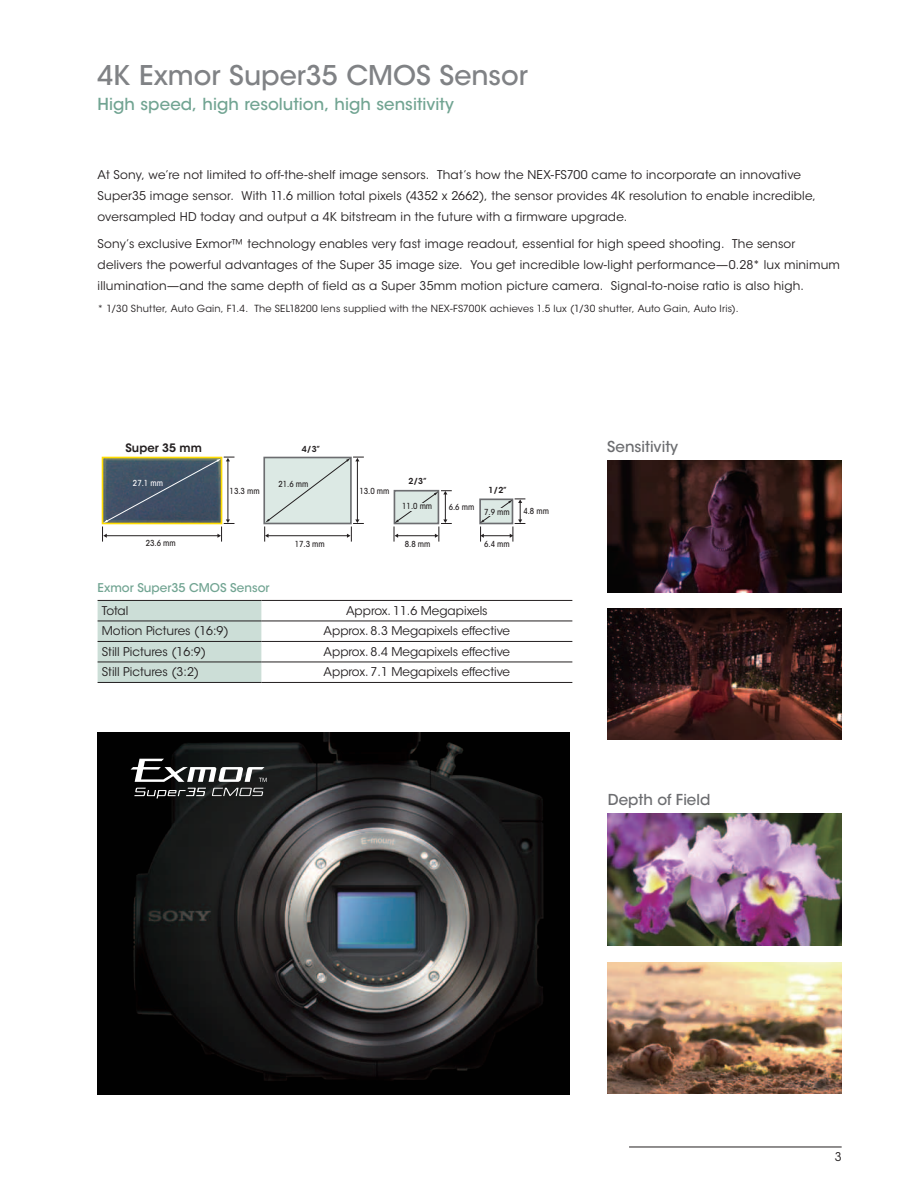
<style>
.page{position:relative;width:918px;height:1188px;background:#fff}
.page>*{position:absolute;margin:0;border:0;box-sizing:border-box;transform-origin:0 0}
.t1{font:500 27px "ITC Avant Garde Std";color:#808285}
.t2{font:500 16.5px "ITC Avant Garde Std";letter-spacing:.005em;color:#71a492}
.t3{font:500 15px "ITC Avant Garde Std";color:#6c6d70}
.t4{font:12px/21px "ITC Avant Garde Std";letter-spacing:.015em;color:#231f20}
.t5{font:500 12px "ITC Avant Garde Std";color:#71a492}
.t6{font:600 11.55px "ITC Avant Garde Std";color:#231f20}
.t7{font:9.75px "ITC Avant Garde Std";letter-spacing:.02em;color:#231f20}
.t8{font:500 condensed 8.25px "ITC Avant Garde Std";color:#231f20}
.t9{font:600 8.25px "ITC Avant Garde Std";color:#231f20}
.t10{font:500 condensed 8.25px "ITC Avant Garde Std";color:#fff}
</style>
<div class="page">
<hr style="left:629px;top:1147px;width:213px;height:1px;background:#231f20">
<img style="left:98px;top:733px;width:472px;height:361px">
<svg style="left:131px;top:759px;width:136px;height:23px"></svg>
<svg style="left:212px;top:788px;width:51px;height:8px"></svg>
<svg style="left:134px;top:788px;width:72px;height:10px"></svg>
<img style="left:608px;top:814px;width:234px;height:132px">
<img style="left:608px;top:461px;width:234px;height:131px">
<img style="left:608px;top:962px;width:234px;height:132px">
<img style="left:608px;top:608px;width:234px;height:132px">
<div style="left:479px;top:499px;width:34px;height:25px;border:2px solid #6c6d70"></div>
<svg style="left:102px;top:457px;width:132px;height:85px"></svg>
<svg style="left:264px;top:457px;width:100px;height:85px"></svg>
<svg style="left:394px;top:490px;width:58px;height:52px"></svg>
<svg style="left:480px;top:499px;width:45px;height:43px"></svg>
<div style="left:409px;top:503px;width:19px;height:7px;background:#dce9e4"></div>
<div style="left:490px;top:508px;width:14px;height:8px;background:#dce9e4"></div>
<div style="left:98px;top:601px;width:163px;height:81px;background:#ccded7"></div>
<hr style="left:98px;top:600px;width:163px;height:1px;background:#231f20">
<hr style="left:261px;top:600px;width:311px;height:1px;background:#231f20">
<hr style="left:98px;top:621px;width:163px;height:1px;background:#231f20">
<hr style="left:261px;top:621px;width:311px;height:1px;background:#231f20">
<hr style="left:98px;top:641px;width:163px;height:1px;background:#231f20">
<hr style="left:261px;top:641px;width:311px;height:1px;background:#231f20">
<hr style="left:98px;top:662px;width:163px;height:1px;background:#231f20">
<hr style="left:261px;top:662px;width:311px;height:1px;background:#231f20">
<hr style="left:98px;top:682px;width:163px;height:1px;background:#231f20">
<hr style="left:261px;top:682px;width:311px;height:1px;background:#231f20">
<h1 class="t1" style="left:98px;top:58px;width:432px">4K Exmor Super35 CMOS Sensor</h1>
<h2 class="t2" style="left:98px;top:94px;width:358px">High speed, high resolution, high sensitivity</h2>
<p class="t4" style="left:98px;top:164px;width:720px">At Sony, we’re not limited to off-the-shelf image sensors. That’s how the NEX-FS700 came to incorporate an innovative<br>Super35 image sensor. With 11.6 million total pixels (4352 x 2662), the sensor provides 4K resolution to enable incredible, oversampled HD today and output a 4K bitstream in the future with a firmware upgrade.</p>
<p class="t4" style="left:98px;top:233px;width:744px">Sony’s exclusive Exmor™ technology enables very fast image readout, essential for high speed shooting. The sensor delivers the powerful advantages of the Super 35 image size. You get incredible low-light performance—0.28* lux minimum illumination—and the same depth of field as a Super 35mm motion picture camera. Signal-to-noise ratio is also high.</p>
<p class="t7" style="left:98px;top:303px;width:642px">* 1/30 Shutter, Auto Gain, F1.4. The SEL18200 lens supplied with the NEX-FS700K achieves 1.5 lux (1/30 shutter, Auto Gain, Auto Iris).</p>
<p class="t6" style="left:126px;top:440px;width:78px">Super 35 mm</p>
<p class="t9" style="left:302px;top:444px;width:20px">4/3”</p>
<p class="t3" style="left:607px;top:437px;width:72px">Sensitivity</p>
<p class="t9" style="left:409px;top:476px;width:20px">2/3”</p>
<p class="t9" style="left:489px;top:485px;width:20px">1/2”</p>
<p class="t10" style="left:133px;top:478px;width:32px">27.1 mm</p>
<p class="t8" style="left:279px;top:478px;width:32px">21.6 mm</p>
<p class="t8" style="left:230px;top:486px;width:32px">13.3 mm</p>
<p class="t8" style="left:359px;top:486px;width:32px">13.0 mm</p>
<p class="t8" style="left:146px;top:538px;width:32px">23.6 mm</p>
<p class="t8" style="left:402px;top:501px;width:32px">11.0 mm</p>
<p class="t8" style="left:449px;top:502px;width:27px">6.6 mm</p>
<p class="t8" style="left:484px;top:507px;width:27px">7.9 mm</p>
<p class="t8" style="left:523px;top:506px;width:27px">4.8 mm</p>
<p class="t8" style="left:295px;top:539px;width:32px">17.3 mm</p>
<p class="t8" style="left:405px;top:539px;width:27px">8.8 mm</p>
<p class="t8" style="left:484px;top:539px;width:27px">6.4 mm</p>
<p class="t5" style="left:98px;top:580px;width:174px">Exmor Super35 CMOS Sensor</p>
<p class="t4" style="left:102px;top:600px;width:28px">Total</p>
<p class="t4" style="left:346px;top:600px;width:143px">Approx. 11.6 Megapixels</p>
<p class="t4" style="left:102px;top:620px;width:129px">Motion Pictures (16:9)</p>
<p class="t4" style="left:324px;top:620px;width:188px">Approx. 8.3 Megapixels effective</p>
<p class="t4" style="left:102px;top:641px;width:106px">Still Pictures (16:9)</p>
<p class="t4" style="left:324px;top:641px;width:188px">Approx. 8.4 Megapixels effective</p>
<p class="t4" style="left:102px;top:661px;width:99px">Still Pictures (3:2)</p>
<p class="t4" style="left:324px;top:661px;width:188px">Approx. 7.1 Megapixels effective</p>
<p class="t3" style="left:608px;top:790px;width:104px">Depth of Field</p>
<p class="t4" style="left:835px;top:1146px;width:8px">3</p>
</div>
